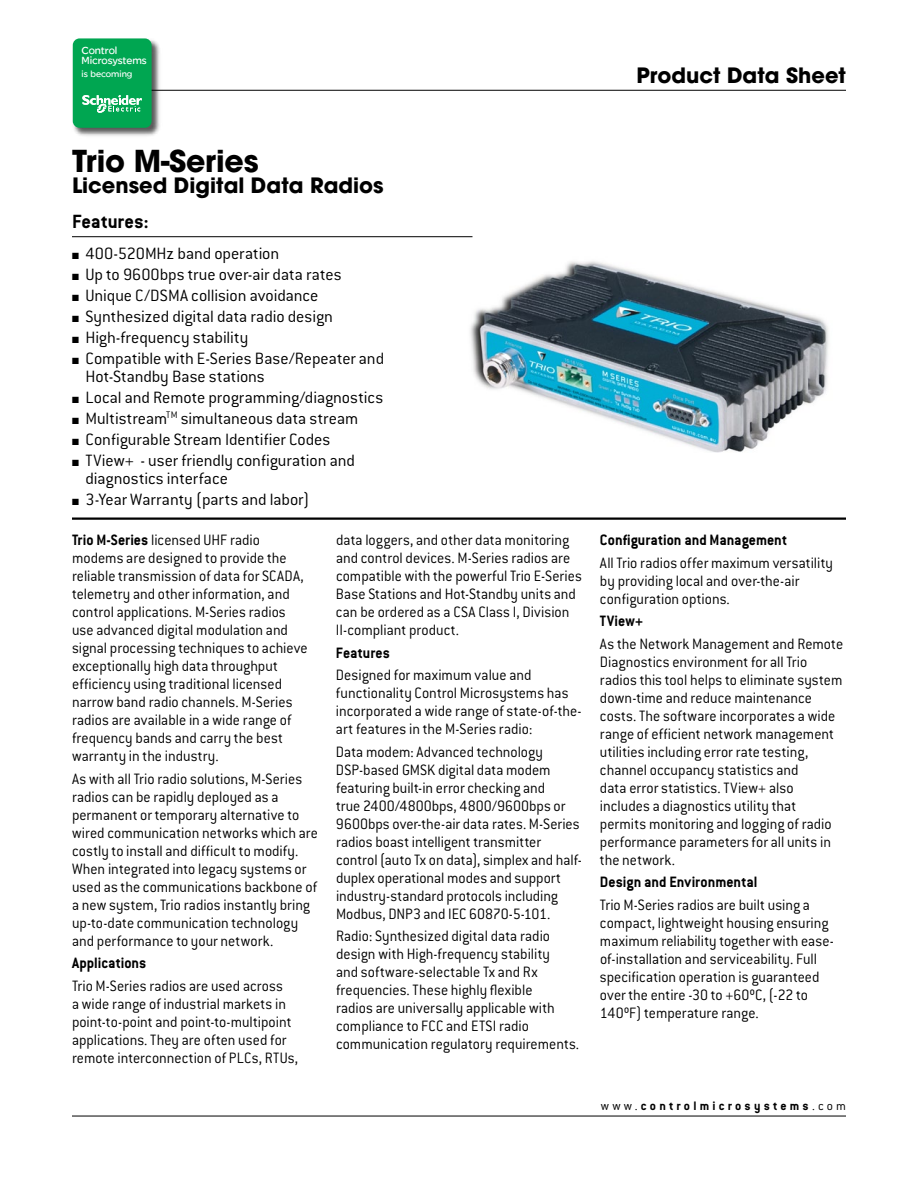
<style>
.page{position:relative;width:918px;height:1188px;background:#fff}
.page>*{position:absolute;margin:0;border:0;box-sizing:border-box;transform-origin:0 0}
.t1{font:700 30px "Avant Garde";letter-spacing:-.01em;color:#000}
.t2{font:700 21px "Avant Garde";color:#000}
.t3{font:700 21px "Conduit ITC";letter-spacing:-.005em;color:#000}
.t4{font:300 18px/18px "Conduit ITC";letter-spacing:-.005em;color:#000}
.t5{font:300 16.5px/18px "Conduit ITC";color:#000;scale:.95 1}
.t6{font:700 16.5px "Conduit ITC";color:#000;scale:.95 1}
.t7{font:700 13.5px "Conduit ITC";letter-spacing:.24em;color:#000}
.t8{font:10.95px/10.5px "SE Optimist";letter-spacing:-.01em;color:#fff}
.t9{font:9.45px "SE Optimist";color:#fff}
.s1{font-weight:700}
.s2{font-weight:300}
</style>
<div class="page">
<img style="left:470px;top:261px;width:359px;height:191px">
<hr style="left:96px;top:90px;width:750px;height:1px;background:#000">
<hr style="left:72px;top:236px;width:400px;height:1px;background:#000">
<hr style="left:72px;top:1116px;width:774px;height:1px;background:#000">
<hr style="left:72px;top:517px;width:774px;height:3px;background:#000">
<img style="left:72px;top:40px;width:91px;height:96px">
<div style="left:73px;top:38px;width:79px;height:90px;background:#00a651;border-radius:7px"></div>
<svg style="left:82px;top:95px;width:60px;height:18px"></svg>
<p class="t8" style="left:82px;top:45px;width:67px">Control<br>Microsystems</p>
<p class="t9" style="left:82px;top:69px;width:52px">is becoming</p>
<p class="t2" style="left:637px;top:61px;width:211px">Product Data Sheet</p>
<h1 class="t1" style="left:72px;top:142px;width:188px">Trio M-Series</h1>
<p class="t2" style="left:72px;top:172px;width:313px">Licensed Digital Data Radios</p>
<p class="t3" style="left:72px;top:209px;width:78px">Features:</p>
<p class="t4" style="left:72px;top:244px;width:209px">■ 400-520MHz band operation</p>
<p class="t4" style="left:72px;top:265px;width:271px">■ Up to 9600bps true over-air data rates</p>
<p class="t4" style="left:72px;top:286px;width:248px">■ Unique C/DSMA collision avoidance</p>
<p class="t4" style="left:72px;top:307px;width:262px">■ Synthesized digital data radio design</p>
<p class="t4" style="left:72px;top:328px;width:178px">■ High-frequency stability</p>
<p class="t4" style="left:85px;top:349px;width:300px;text-indent:-13px">■ Compatible with E-Series Base/Repeater and<br>Hot-Standby Base stations</p>
<p class="t4" style="left:72px;top:388px;width:313px">■ Local and Remote programming/diagnostics</p>
<p class="t4" style="left:72px;top:409px;width:288px">■ Multistream<sup>TM</sup> simultaneous data stream</p>
<p class="t4" style="left:72px;top:430px;width:260px">■ Configurable Stream Identifier Codes</p>
<p class="t4" style="left:85px;top:451px;width:271px;text-indent:-13px">■ TView+ - user friendly configuration and diagnostics interface</p>
<p class="t4" style="left:72px;top:490px;width:239px">■ 3-Year Warranty (parts and labor)</p>
<p class="t5" style="left:72px;top:531px;width:250px"><span class="s1">Trio M-Series</span> licensed UHF radio modems are designed to provide the reliable transmission of data for SCADA, telemetry and other information, and control applications. M-Series radios use advanced digital modulation and signal processing techniques to achieve exceptionally high data throughput efficiency using traditional licensed narrow band radio channels. M-Series radios are available in a wide range of frequency bands and carry the best warranty in the industry.</p>
<p class="t5" style="left:72px;top:770px;width:260px">As with all Trio radio solutions, M-Series radios can be rapidly deployed as a permanent or temporary alternative to wired communication networks which are costly to install and difficult to modify.<br>When integrated into legacy systems or used as the communications backbone of a new system, Trio radios instantly bring up-to-date communication technology and performance to your network.</p>
<p class="t6" style="left:72px;top:953px;width:80px">Applications</p>
<p class="t5" style="left:72px;top:977px;width:240px">Trio M-Series radios are used across<br>a wide range of industrial markets in point-to-point and point-to-multipoint applications. They are often used for remote interconnection of PLCs, RTUs,</p>
<p class="t5" style="left:336px;top:531px;width:260px">data loggers, and other data monitoring and control devices. M-Series radios are compatible with the powerful Trio E-Series Base Stations and Hot-Standby units and can be ordered as a CSA Class I, Division II-compliant product.</p>
<p class="t6" style="left:336px;top:643px;width:58px">Features</p>
<p class="t5" style="left:336px;top:666px;width:260px">Designed for maximum value and functionality Control Microsystems has incorporated a wide range of state-of-the&shy;art features in the M-Series radio:</p>
<p class="t5" style="left:336px;top:743px;width:260px">Data modem: Advanced technology DSP-based GMSK digital data modem featuring built-in error checking and<br>true 2400/4800bps, 4800/9600bps or 9600bps over-the-air data rates. M-Series radios boast intelligent transmitter control (auto Tx on data), simplex and half&shy;duplex operational modes and support industry-standard protocols including Modbus, DNP3 and IEC 60870-5-101.</p>
<p class="t5" style="left:336px;top:927px;width:258px">Radio: Synthesized digital data radio design with High-frequency stability<br>and software-selectable Tx and Rx frequencies. These highly flexible<br>radios are universally applicable with compliance to FCC and ETSI radio communication regulatory requirements.</p>
<p class="t6" style="left:600px;top:530px;width:198px">Configuration and Management</p>
<p class="t5" style="left:600px;top:554px;width:247px">All Trio radios offer maximum versatility by providing local and over-the-air configuration options.</p>
<p class="t6" style="left:600px;top:611px;width:47px">TView+</p>
<p class="t5" style="left:600px;top:635px;width:257px">As the Network Management and Remote Diagnostics environment for all Trio radios this tool helps to eliminate system down-time and reduce maintenance costs. The software incorporates a wide range of efficient network management utilities including error rate testing, channel occupancy statistics and<br>data error statistics. TView+ also includes a diagnostics utility that permits monitoring and logging of radio performance parameters for all units in the network.</p>
<p class="t6" style="left:600px;top:872px;width:167px">Design and Environmental</p>
<p class="t5" style="left:600px;top:896px;width:248px">Trio M-Series radios are built using a compact, lightweight housing ensuring maximum reliability together with ease&shy;of-installation and serviceability. Full specification operation is guaranteed over the entire -30 to +60ºC, (-22 to 140ºF) temperature range.</p>
<p class="t7" style="left:601px;top:1098px;width:247px"><span class="s2">www.</span>controlmicrosystems<span class="s2">.com</span></p>
</div>
